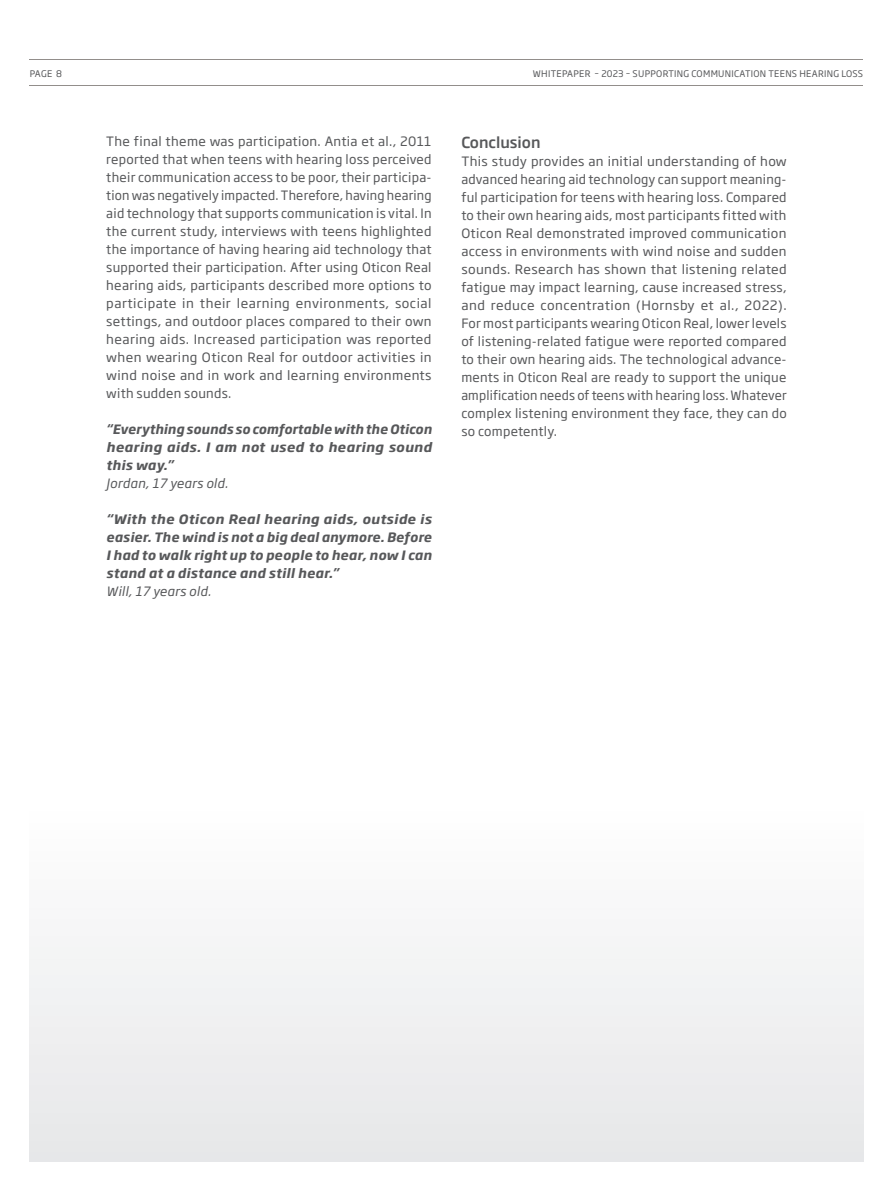
<style>
.page{position:relative;width:893px;height:1191px;background:#fff}
.page>*{position:absolute;margin:0;border:0;box-sizing:border-box;transform-origin:0 0}
.t1{font:500 15px "Soho Gothic Pro";color:#57585a}
.t2{font:12.75px/18px "Soho Gothic Pro";letter-spacing:.02em;color:#57585a;text-align:justify}
.t3{font:italic 700 12.75px/18px "Soho Gothic Pro";letter-spacing:.025em;color:#57585a;text-align:justify}
.t4{font:italic 12.75px "Soho Gothic Pro";letter-spacing:.02em;color:#57585a}
.t5{font:9px "Soho Gothic Pro";letter-spacing:.035em;color:#57585a}
</style>
<div class="page">
<div style="left:30px;top:804px;width:833px;height:357px;background:#f2f3f4"></div>
<hr style="left:30px;top:85px;width:833px;height:1px;background:#928e8b">
<hr style="left:30px;top:60px;width:833px;height:1px;background:#928e8b">
<p class="t5" style="left:30px;top:66px;width:34px">PAGE 8</p>
<p class="t5" style="left:533px;top:66px;width:332px">WHITEPAPER – 2023 – SUPPORTING COMMUNICATION TEENS HEARING LOSS</p>
<p class="t2" style="left:106px;top:132px;width:327px">The final theme was participation. Antia et al., 2011 reported that when teens with hearing loss perceived their communication access to be poor, their participa&shy;tion was negatively impacted. Therefore, having hearing aid technology that supports communication is vital. In the current study, interviews with teens highlighted the importance of having hearing aid technology that supported their participation. After using Oticon Real hearing aids, participants described more options to participate in their learning environments, social settings, and outdoor places compared to their own hearing aids. Increased participation was reported when wearing Oticon Real for outdoor activities in wind noise and in work and learning environments with sudden sounds.</p>
<p class="t3" style="left:106px;top:420px;width:327px">“Everything sounds so comfortable with the Oticon hearing aids. I am not used to hearing sound this way.”</p>
<p class="t4" style="left:106px;top:473px;width:123px">Jordan, 17 years old.</p>
<p class="t3" style="left:106px;top:510px;width:327px">“With the Oticon Real hearing aids, outside is easier. The wind is not a big deal anymore. Before I had to walk right up to people to hear, now I can stand at a distance and still hear.”</p>
<p class="t4" style="left:106px;top:581px;width:106px">Will, 17 years old.</p>
<p class="t1" style="left:461px;top:131px;width:81px">Conclusion</p>
<p class="t2" style="left:461px;top:151px;width:327px">This study provides an initial understanding of how advanced hearing aid technology can support meaning&shy;ful participation for teens with hearing loss. Compared to their own hearing aids, most participants fitted with Oticon Real demonstrated improved communication access in environments with wind noise and sudden sounds. Research has shown that listening related fatigue may impact learning, cause increased stress, and reduce concentration (Hornsby et al., 2022).<br>For most participants wearing Oticon Real, lower levels of listening-related fatigue were reported compared to their own hearing aids. The technological advance&shy;ments in Oticon Real are ready to support the unique amplification needs of teens with hearing loss. Whatever complex listening environment they face, they can do so competently.</p>
</div>
